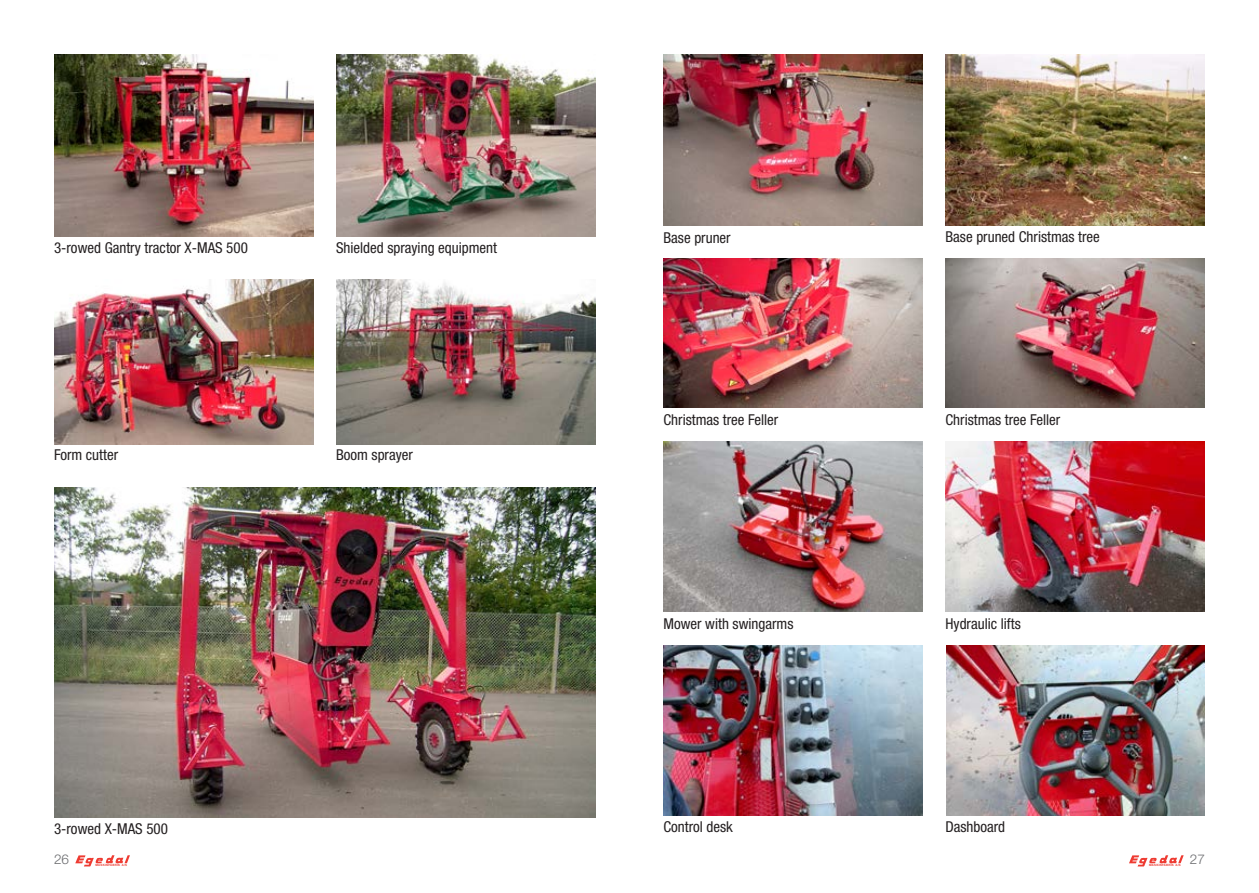
<style>
.page{position:relative;width:1259px;height:893px;background:#fff}
.page>*{position:absolute;margin:0;border:0;box-sizing:border-box;transform-origin:0 0}
.t1{font:condensed 15px "Helvetica Neue LT Std";color:#231f20}
.t2{font:300 13.5px "Helvetica Neue LT Pro";color:#6c6d70}
.t3{font:700 3px "Helvetica Neue LT Std";letter-spacing:.08em;color:#ee3b32;scale:.95 1}
</style>
<div class="page">
<svg style="left:75px;top:855px;width:55px;height:11px"></svg>
<svg style="left:1129px;top:855px;width:54px;height:11px"></svg>
<img style="left:336px;top:54px;width:259px;height:183px">
<img style="left:336px;top:279px;width:259px;height:166px">
<img style="left:54px;top:54px;width:259px;height:183px">
<img style="left:54px;top:279px;width:259px;height:166px">
<img style="left:54px;top:488px;width:541px;height:330px">
<img style="left:945px;top:442px;width:259px;height:170px">
<img style="left:946px;top:645px;width:259px;height:170px">
<img style="left:945px;top:259px;width:260px;height:149px">
<img style="left:945px;top:54px;width:260px;height:171px">
<img style="left:663px;top:54px;width:260px;height:171px">
<img style="left:663px;top:259px;width:260px;height:149px">
<img style="left:663px;top:442px;width:260px;height:170px">
<img style="left:663px;top:645px;width:260px;height:170px">
<p class="t1" style="left:54px;top:239px;width:195px">3-rowed Gantry tractor X-MAS 500</p>
<p class="t1" style="left:54px;top:446px;width:66px">Form cutter</p>
<p class="t1" style="left:336px;top:239px;width:163px">Shielded spraying equipment</p>
<p class="t1" style="left:336px;top:446px;width:78px">Boom sprayer</p>
<p class="t1" style="left:663px;top:229px;width:69px">Base pruner</p>
<p class="t1" style="left:945px;top:228px;width:156px">Base pruned Christmas tree</p>
<p class="t1" style="left:663px;top:411px;width:116px">Christmas tree Feller</p>
<p class="t1" style="left:663px;top:615px;width:131px">Mower with swingarms</p>
<p class="t1" style="left:945px;top:411px;width:116px">Christmas tree Feller</p>
<p class="t1" style="left:945px;top:615px;width:77px">Hydraulic lifts</p>
<p class="t1" style="left:54px;top:820px;width:115px">3-rowed X-MAS 500</p>
<p class="t1" style="left:663px;top:818px;width:71px">Control desk</p>
<p class="t1" style="left:945px;top:818px;width:61px">Dashboard</p>
<p class="t2" style="left:54px;top:851px;width:17px">26</p>
<p class="t3" style="left:95px;top:863px;width:35px">MASKINFABRIK A/S</p>
<p class="t3" style="left:1149px;top:863px;width:35px">MASKINFABRIK A/S</p>
<p class="t2" style="left:1190px;top:851px;width:17px">27</p>
</div>
